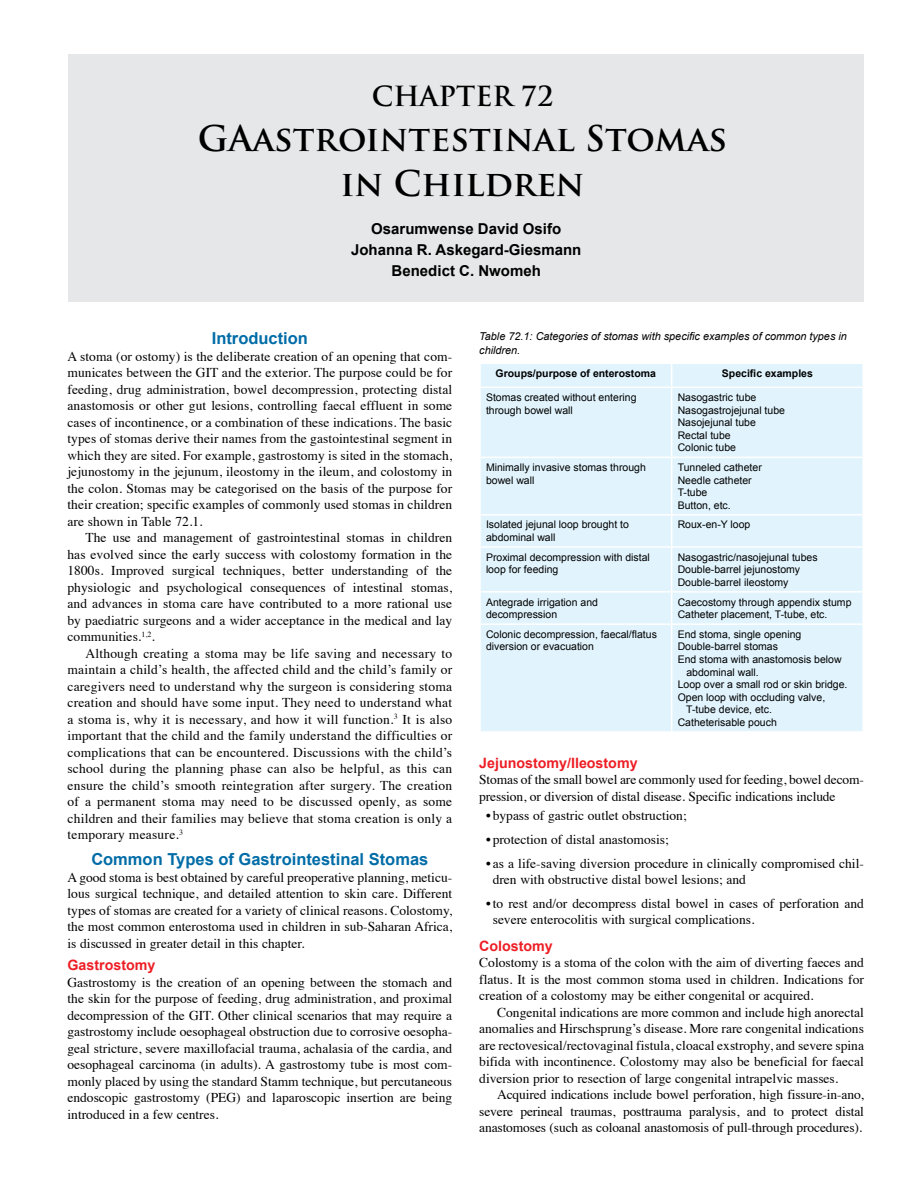
<style>
.page{position:relative;width:918px;height:1188px;background:#fff}
.page>*{position:absolute;margin:0;border:0;box-sizing:border-box;transform-origin:0 0}
.t1{font:700 34.5px/45px "Trajan Pro";color:#000;text-align:center}
.t2{font:700 27px "Trajan Pro";color:#000}
.t3{font:700 16.5px "Arial";color:#006ca7}
.t4{font:700 15px/21px "Arial";color:#000;text-align:center}
.t5{font:700 14.25px "Arial";color:#ed1e25}
.t6{font:13.5px/16.5px "Times";color:#000;text-align:justify}
.t7{font:italic 10.8px/14.2px "Arial";color:#000}
.t8{font:10.5px/12.6px "Arial";color:#000}
.t9{font:700 10.5px "Arial";color:#000}
</style>
<div class="page">
<div style="left:68px;top:55px;width:796px;height:247px;background:#e6e7e8"></div>
<div style="left:481px;top:364px;width:381px;height:367px;background:#e1f4fd"></div>
<svg style="left:671px;top:364px;width:1px;height:23px"></svg>
<hr style="left:479px;top:387px;width:193px;height:1px;background:#fff">
<hr style="left:672px;top:387px;width:192px;height:1px;background:#fff">
<hr style="left:671px;top:388px;width:1px;height:69px;background:#fff">
<hr style="left:479px;top:457px;width:193px;height:1px;background:#fff">
<hr style="left:672px;top:457px;width:192px;height:1px;background:#fff">
<hr style="left:671px;top:458px;width:1px;height:56px;background:#fff">
<hr style="left:479px;top:514px;width:193px;height:2px;background:#fff">
<hr style="left:672px;top:514px;width:192px;height:2px;background:#fff">
<hr style="left:671px;top:516px;width:1px;height:30px;background:#fff">
<hr style="left:479px;top:546px;width:193px;height:2px;background:#fff">
<hr style="left:672px;top:546px;width:192px;height:2px;background:#fff">
<hr style="left:671px;top:548px;width:1px;height:43px;background:#fff">
<hr style="left:479px;top:591px;width:193px;height:2px;background:#fff">
<hr style="left:672px;top:591px;width:192px;height:2px;background:#fff">
<hr style="left:671px;top:593px;width:1px;height:30px;background:#fff">
<hr style="left:479px;top:623px;width:193px;height:2px;background:#fff">
<hr style="left:672px;top:623px;width:192px;height:2px;background:#fff">
<hr style="left:671px;top:625px;width:1px;height:106px;background:#fff">
<h2 class="t2" style="left:372px;top:80px;width:183px">CHAPTER 72</h2>
<h1 class="t1" style="left:198px;top:117px;width:531px">GAastrointestinal Stomas in Children</h1>
<p class="t4" style="left:351px;top:218px;width:232px">Osarumwense David Osifo<br>Johanna R. Askegard-Giesmann<br>Benedict C. Nwomeh</p>
<p class="t3" style="left:212px;top:327px;width:98px">Introduction</p>
<p class="t6" style="left:68px;top:347px;width:386px">A stoma (or ostomy) is the deliberate creation of an opening that com&shy;municates between the GIT and the exterior. The purpose could be for feeding, drug administration, bowel decompression, protecting distal anastomosis or other gut lesions, controlling faecal effluent in some cases of incontinence, or a combination of these indications. The basic types of stomas derive their names from the gastointestinal segment in which they are sited. For example, gastrostomy is sited in the stomach, jejunostomy in the jejunum, ileostomy in the ileum, and colostomy in the colon. Stomas may be categorised on the basis of the purpose for their creation; specific examples of commonly used stomas in children are shown in Table 72.1.</p>
<p class="t6" style="left:68px;top:528px;width:386px;text-indent:18px">The use and management of gastrointestinal stomas in children has evolved since the early success with colostomy formation in the 1800s. Improved surgical techniques, better understanding of the physiologic and psychological consequences of intestinal stomas, and advances in stoma care have contributed to a more rational use by paediatric surgeons and a wider acceptance in the medical and lay communities.<sup>1,2</sup>.</p>
<p class="t6" style="left:67px;top:644px;width:386px;text-indent:18px">Although creating a stoma may be life saving and necessary to maintain a child’s health, the affected child and the child’s family or caregivers need to understand why the surgeon is considering stoma creation and should have some input. They need to understand what a stoma is, why it is necessary, and how it will function.<sup>3</sup> It is also important that the child and the family understand the difficulties or complications that can be encountered. Discussions with the child’s school during the planning phase can also be helpful, as this can ensure the child’s smooth reintegration after surgery. The creation of a permanent stoma may need to be discussed openly, as some children and their families may believe that stoma creation is only a temporary measure.<sup>3</sup></p>
<p class="t3" style="left:91px;top:849px;width:339px">Common Types of Gastrointestinal Stomas</p>
<p class="t6" style="left:68px;top:868px;width:386px">A good stoma is best obtained by careful preoperative planning, meticu&shy;lous surgical technique, and detailed attention to skin care. Different types of stomas are created for a variety of clinical reasons. Colostomy, the most common enterostoma used in children in sub-Saharan Africa, is discussed in greater detail in this chapter.</p>
<p class="t5" style="left:68px;top:956px;width:89px">Gastrostomy</p>
<p class="t6" style="left:68px;top:973px;width:386px">Gastrostomy is the creation of an opening between the stomach and the skin for the purpose of feeding, drug administration, and proximal decompression of the GIT. Other clinical scenarios that may require a gastrostomy include oesophageal obstruction due to corrosive oesopha&shy;geal stricture, severe maxillofacial trauma, achalasia of the cardia, and oesophageal carcinoma (in adults). A gastrostomy tube is most com&shy;monly placed by using the standard Stamm technique, but percutaneous endoscopic gastrostomy (PEG) and laparoscopic insertion are being introduced in a few centres.</p>
<p class="t7" style="left:479px;top:329px;width:369px">Table 72.1: Categories of stomas with specific examples of common types in children.</p>
<p class="t9" style="left:496px;top:366px;width:162px">Groups/purpose of enterostoma</p>
<p class="t9" style="left:722px;top:366px;width:93px">Specific examples</p>
<p class="t8" style="left:486px;top:391px;width:152px">Stomas created without entering through bowel wall</p>
<p class="t8" style="left:678px;top:391px;width:109px">Nasogastric tube<br>Nasogastrojejunal tube<br>Nasojejunal tube<br>Rectal tube<br>Colonic tube</p>
<p class="t8" style="left:486px;top:461px;width:161px">Minimally invasive stomas through bowel wall</p>
<p class="t8" style="left:678px;top:461px;width:86px">Tunneled catheter<br>Needle catheter<br>T-tube<br>Button, etc.</p>
<p class="t8" style="left:486px;top:519px;width:144px">Isolated jejunal loop brought to abdominal wall</p>
<p class="t8" style="left:678px;top:519px;width:74px">Roux-en-Y loop</p>
<p class="t8" style="left:486px;top:551px;width:165px">Proximal decompression with distal loop for feeding</p>
<p class="t8" style="left:678px;top:551px;width:142px">Nasogastric/nasojejunal tubes<br>Double-barrel jejunostomy<br>Double-barrel ileostomy</p>
<p class="t8" style="left:486px;top:596px;width:114px">Antegrade irrigation and decompression</p>
<p class="t8" style="left:678px;top:596px;width:175px">Caecostomy through appendix stump<br>Catheter placement, T-tube, etc.</p>
<p class="t8" style="left:486px;top:628px;width:172px">Colonic decompression, faecal/flatus diversion or evacuation</p>
<p class="t8" style="left:678px;top:628px;width:125px">End stoma, single opening</p>
<p class="t8" style="left:678px;top:641px;width:102px">Double-barrel stomas</p>
<p class="t8" style="left:678px;top:653px;width:165px">End stoma with anastomosis below</p>
<p class="t8" style="left:686px;top:666px;width:74px">abdominal wall.</p>
<p class="t8" style="left:678px;top:678px;width:171px">Loop over a small rod or skin bridge.</p>
<p class="t8" style="left:678px;top:691px;width:149px">Open loop with occluding valve,</p>
<p class="t8" style="left:686px;top:704px;width:87px">T-tube device, etc.</p>
<p class="t8" style="left:678px;top:716px;width:101px">Catheterisable pouch</p>
<p class="t5" style="left:479px;top:753px;width:160px">Jejunostomy/Ileostomy</p>
<p class="t6" style="left:479px;top:770px;width:386px">Stomas of the small bowel are commonly used for feeding, bowel decom&shy;pression, or diversion of distal disease. Specific indications include</p>
<p class="t6" style="left:486px;top:806px;width:202px">• bypass of gastric outlet obstruction;</p>
<p class="t6" style="left:486px;top:830px;width:184px">• protection of distal anastomosis;</p>
<p class="t6" style="left:493px;top:854px;width:373px;text-indent:-7px">• as a life-saving diversion procedure in clinically compromised chil&shy;dren with obstructive distal bowel lesions; and</p>
<p class="t6" style="left:493px;top:894px;width:373px;text-indent:-7px">•to rest and/or decompress distal bowel in cases of perforation and severe enterocolitis with surgical complications.</p>
<p class="t5" style="left:479px;top:937px;width:75px">Colostomy</p>
<p class="t6" style="left:479px;top:954px;width:386px">Colostomy is a stoma of the colon with the aim of diverting faeces and flatus. It is the most common stoma used in children. Indications for creation of a colostomy may be either congenital or acquired.</p>
<p class="t6" style="left:479px;top:1003px;width:386px;text-indent:18px">Congenital indications are more common and include high anorectal anomalies and Hirschsprung’s disease. More rare congenital indications are rectovesical/rectovaginal fistula, cloacal exstrophy, and severe spina bifida with incontinence. Colostomy may also be beneficial for faecal diversion prior to resection of large congenital intrapelvic masses.</p>
<p class="t6" style="left:479px;top:1085px;width:386px;text-indent:18px">Acquired indications include bowel perforation, high fissure-in-ano, severe perineal traumas, posttrauma paralysis, and to protect distal anastomoses (such as coloanal anastomosis of pull-through procedures).</p>
</div>
